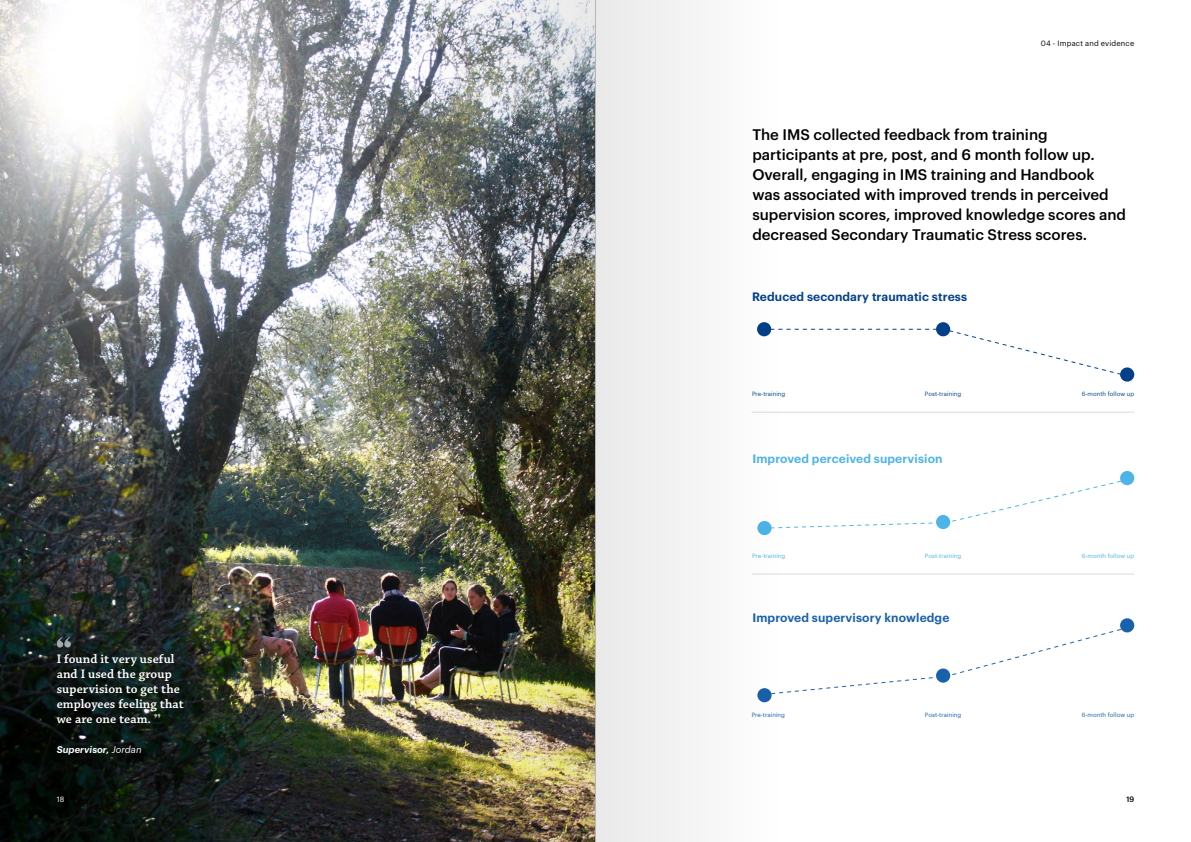
<style>
.page{position:relative;width:1191px;height:842px;background:#fff}
.page>*{position:absolute;margin:0;border:0;box-sizing:border-box;transform-origin:0 0}
.t1{font:500 15px/20px "Graphik";color:#000}
.t2{font:600 13px/15px "Chaparral Pro";letter-spacing:.005em;color:#fff}
.t3{font:600 12px "Graphik";letter-spacing:.01em;color:#024189}
.t4{font:600 12px "Graphik";letter-spacing:.01em;color:#4db4e7}
.t5{font:600 12px "Graphik";letter-spacing:.01em;color:#1961ac}
.t6{font:italic 600 9.5px "Graphik";letter-spacing:.005em;color:#fff}
.t7{font:7.5px "Graphik";letter-spacing:.025em;color:#000}
.t8{font:7.5px "Graphik";color:#fff}
.t9{font:6px "Graphik";letter-spacing:.01em;color:#1961ac}
.t10{font:6px "Graphik";letter-spacing:.01em;color:#4db4e7}
.t11{font:6px "Graphik";letter-spacing:.01em;color:#024189}
.s1{font-weight:400}
</style>
<div class="page">
<img style="left:0;top:0;width:410px;height:842px">
<svg style="left:56px;top:637px;width:15px;height:10px"></svg>
<svg style="left:154px;top:714px;width:7px;height:4px"></svg>
<div style="left:1120px;top:618px;width:14px;height:14px;background:#1961ac;border-radius:50%"></div>
<svg style="left:781px;top:626px;width:347px;height:68px"></svg>
<div style="left:1120px;top:471px;width:14px;height:14px;background:#4db4e7;border-radius:50%"></div>
<svg style="left:781px;top:478px;width:347px;height:51px"></svg>
<div style="left:936px;top:322px;width:14px;height:14px;background:#024189;border-radius:50%"></div>
<div style="left:1120px;top:367px;width:14px;height:15px;background:#024189;border-radius:50%"></div>
<svg style="left:781px;top:328px;width:347px;height:49px"></svg>
<hr style="left:751px;top:412px;width:383px;height:1px;background:#dadada">
<hr style="left:751px;top:574px;width:383px;height:1px;background:#dadada">
<div style="left:595px;top:0;width:186px;height:842px;background:#f4f4f3"></div>
<img style="left:410px;top:0;width:185px;height:842px">
<p class="t7" style="left:1040px;top:37px;width:95px">04 - Impact and evidence</p>
<p class="t1" style="left:752px;top:123px;width:375px">The IMS collected feedback from training participants at pre, post, and 6 month follow up.<br>Overall, engaging in IMS training and Handbook<br>was associated with improved trends in perceived supervision scores, improved knowledge scores and decreased Secondary Traumatic Stress scores.</p>
<p class="t3" style="left:752px;top:287px;width:216px">Reduced secondary traumatic stress</p>
<p class="t11" style="left:752px;top:389px;width:35px">Pre-training</p>
<p class="t11" style="left:925px;top:389px;width:38px">Post-training</p>
<p class="t11" style="left:1081px;top:389px;width:54px">6-month follow up</p>
<p class="t4" style="left:752px;top:449px;width:192px">Improved perceived supervision</p>
<p class="t10" style="left:752px;top:551px;width:35px">Pre-training</p>
<p class="t10" style="left:925px;top:551px;width:38px">Post-training</p>
<p class="t10" style="left:1081px;top:551px;width:54px">6-month follow up</p>
<p class="t2" style="left:57px;top:651px;width:129px">I found it very useful and I used the group supervision to get the employees feeling that we are one team.</p>
<p class="t6" style="left:57px;top:742px;width:86px">Supervisor, <span class="s1">Jordan</span></p>
<p class="t5" style="left:752px;top:608px;width:198px">Improved supervisory knowledge</p>
<p class="t9" style="left:751px;top:710px;width:35px">Pre-training</p>
<p class="t9" style="left:925px;top:710px;width:38px">Post-training</p>
<p class="t9" style="left:1081px;top:710px;width:54px">6-month follow up</p>
<p class="t8" style="left:57px;top:794px;width:9px">18</p>
<p class="t7" style="left:1126px;top:794px;width:9px">19</p>
</div>
